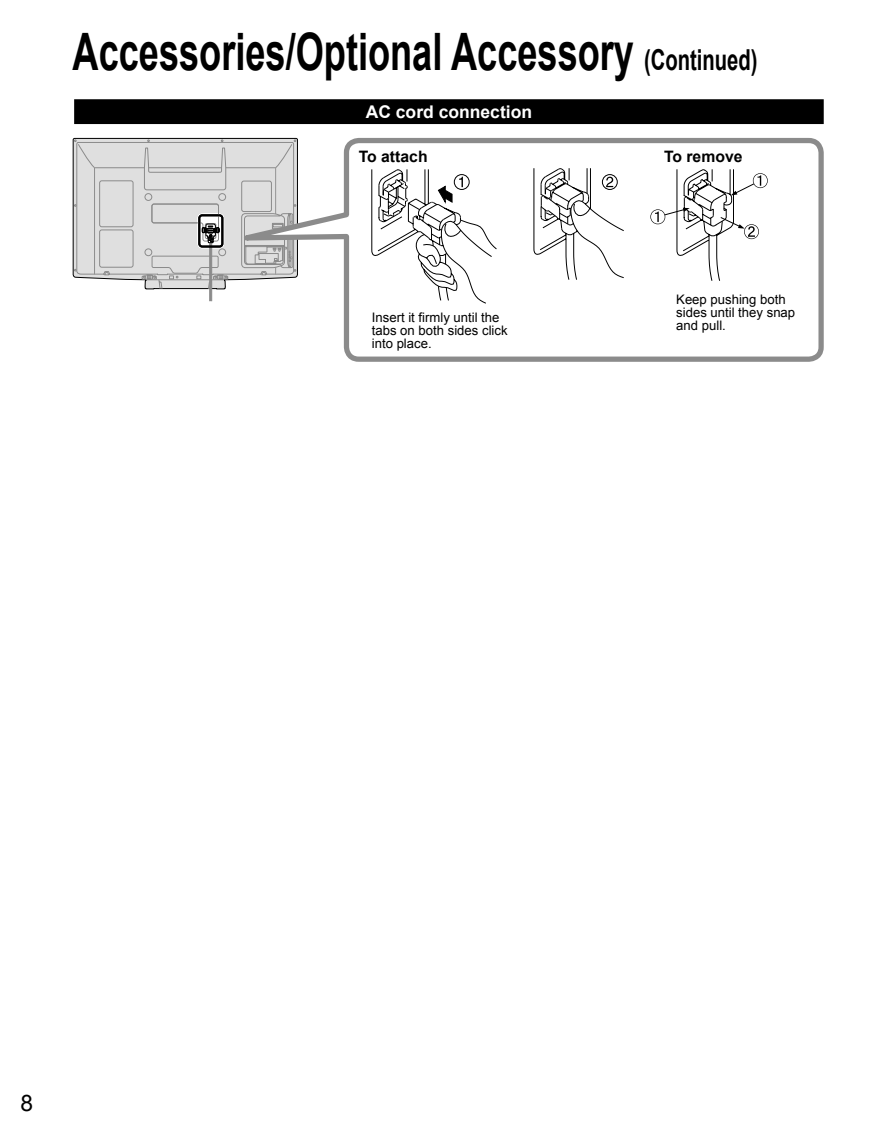
<style>
.page{position:relative;width:884px;height:1134px;background:#fff}
.page>*{position:absolute;margin:0;border:0;box-sizing:border-box;transform-origin:0 0}
.t1{font:700 51.62px "Arial";color:#000;scale:.7 1}
.t2{font:22.75px "Arial";color:#000}
.t3{font:700 17.5px "Arial";color:#fff}
.t4{font:700 15.75px "Arial";color:#000}
.t5{font:13.12px/13.1px "Arial";color:#000}
.s1{font-size:28.88px}
</style>
<div class="page">
<svg style="left:73px;top:138px;width:125px;height:152px;background:#d5d5d5"></svg>
<svg style="left:198px;top:137px;width:626px;height:225px"></svg>
<svg style="left:650px;top:169px;width:117px;height:112px"></svg>
<div style="left:74px;top:99px;width:749px;height:25px;background:#000"></div>
<svg style="left:371px;top:168px;width:253px;height:136px"></svg>
<h1 class="t1" style="left:73px;top:23px;width:979px">Accessories/Optional Accessory <span class="s1">(Continued)</span></h1>
<h3 class="t3" style="left:366px;top:102px;width:168px">AC cord connection</h3>
<p class="t4" style="left:358px;top:147px;width:70px">To attach</p>
<p class="t4" style="left:664px;top:147px;width:80px">To remove</p>
<p class="t5" style="left:372px;top:311px;width:137px">Insert it firmly until the tabs on both sides click into place.</p>
<p class="t5" style="left:676px;top:293px;width:120px">Keep pushing both sides until they snap and pull.</p>
<h2 class="t2" style="left:21px;top:1090px;width:14px">8</h2>
</div>
